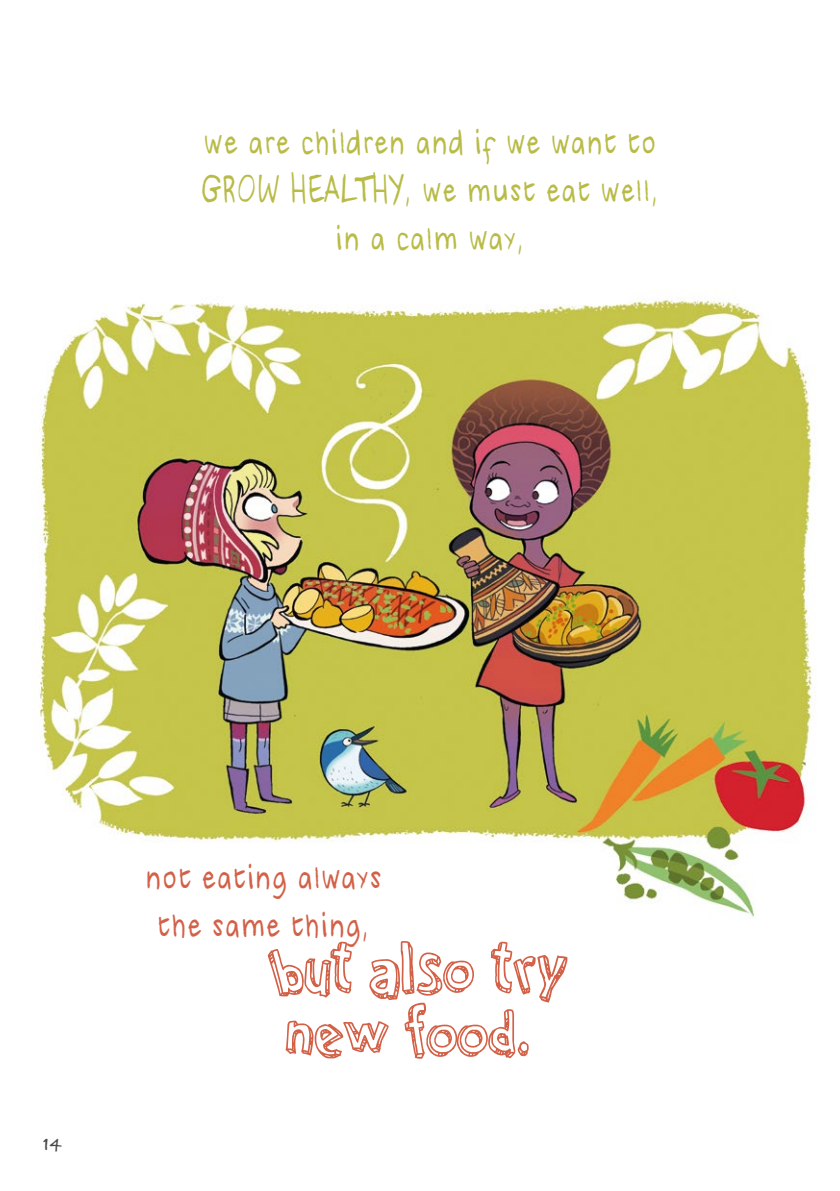
<style>
.page{position:relative;width:840px;height:1191px;background:#fff}
.page>*{position:absolute;margin:0;border:0;box-sizing:border-box;transform-origin:0 0}
.t1{font:70px/64px "Cartoon Relief";letter-spacing:-.005em;color:#d26147}
.t2{font:32px/48px "Galuppolo";letter-spacing:-.01em;color:#b9bb47;text-align:center}
.t3{font:32px/48px "Galuppolo";letter-spacing:-.01em;color:#d26147;text-align:center}
.t4{font:22px "Galuppolo";color:#4a4a49}
</style>
<div class="page">
<img style="left:38px;top:298px;width:778px;height:621px">
<p class="t2" style="left:201px;top:118px;width:459px">we are children and if we want to<br>GROW HEALTHY, we must eat well, in a calm way,</p>
<p class="t4" style="left:43px;top:1128px;width:20px">14</p>
<p class="t3" style="left:145px;top:853px;width:239px">not eating always the same thing,</p>
<h1 class="t1" style="left:267px;top:935px;width:301px">but also try new food.</h1>
</div>
